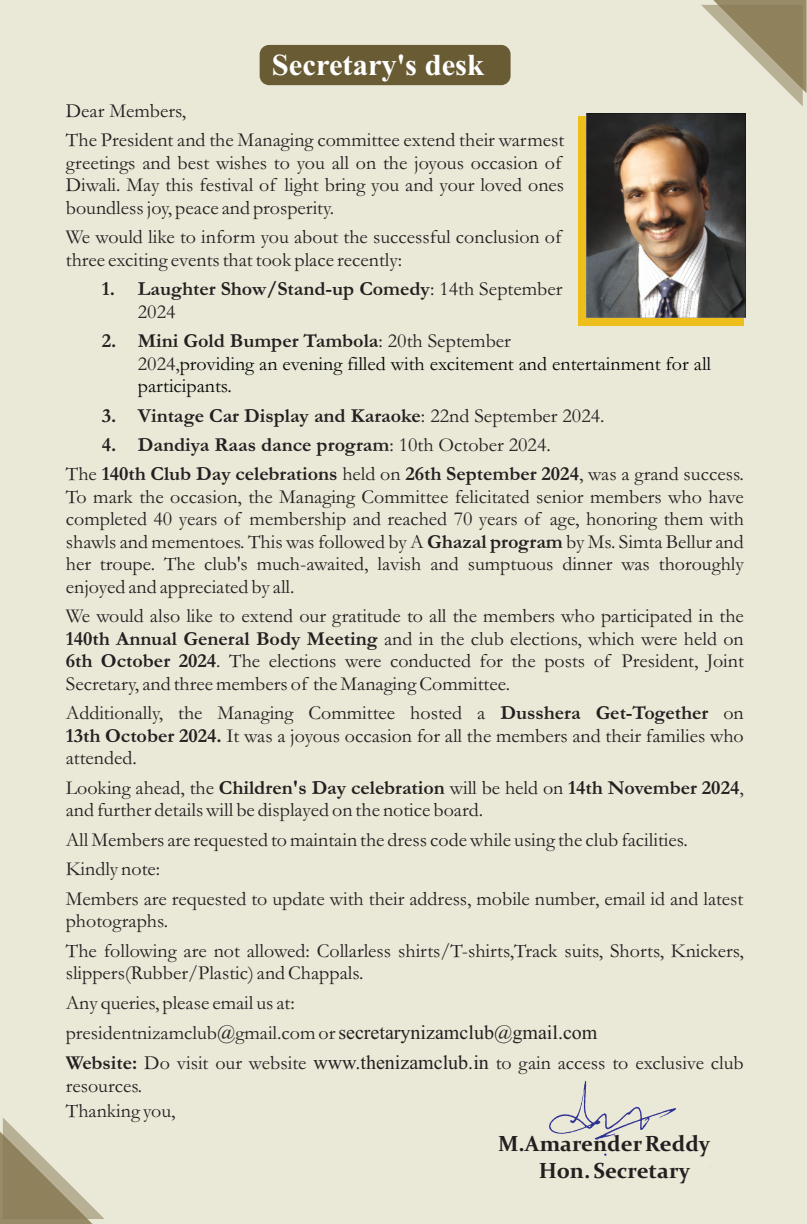
<style>
.page{position:relative;width:807px;height:1224px;background:#fff}
.page>*{position:absolute;margin:0;border:0;box-sizing:border-box;transform-origin:0 0}
.t1{font:700 30.4px "Times New Roman";color:#fff}
.t2{font:700 22px/26.8px "Constantia";color:#231f20}
.t3{font:20px/22.4px "Garamond";color:#231f20}
.t4{font:700 20px/22.6px "Garamond";color:#231f20}
.t5{font:20px/22.4px "Garamond";color:#040504}
.s1{font-weight:400}
.s2{font-weight:700;color:#231f20}
.s3{color:#231f20}
.s4{font-weight:700}
.s5{font-family:"Times New Roman"}
</style>
<div class="page">
<div style="left:0;top:0;width:806px;height:1224px;background:#eae9d8"></div>
<svg style="left:701px;top:0;width:105px;height:106px"></svg>
<svg style="left:0;top:1118px;width:105px;height:106px"></svg>
<div style="left:259px;top:45px;width:251px;height:40px;background:#695c34;border-radius:9px"></div>
<div style="left:578px;top:116px;width:165px;height:210px;background:#eebe1a"></div>
<img style="left:586px;top:114px;width:159px;height:203px">
<img style="left:549px;top:1081px;width:127px;height:75px">
<h1 class="t1" style="left:272px;top:54px;width:214px">Secretary's desk</h1>
<p class="t3" style="left:66px;top:98px;width:500px;line-height:29.4px">Dear Members,<br>The President and the Managing committee extend their warmest</p>
<p class="t3" style="left:66px;top:154px;width:500px">greetings and best wishes to you all on the joyous occasion of<br>Diwali. May this festival of light bring you and your loved ones boundless joy, peace and prosperity.</p>
<p class="t3" style="left:66px;top:228px;width:497px">We would like to inform you about the successful conclusion of three exciting events that took place recently:</p>
<p class="t4" style="left:138px;top:280px;width:426px;text-indent:-36px">1. Laughter Show/Stand-up Comedy<span class="s1">: 14th September<br>2024</span></p>
<p class="t5" style="left:138px;top:332px;width:574px;text-indent:-36px"><span class="s2">2. Mini Gold Bumper Tambola</span><span class="s3">: 20th September<br>2024,</span>providing an evening filled with excitement and entertainment for all</p>
<p class="t4" style="left:102px;top:406px;width:504px">3. Vintage Car Display and Karaoke<span class="s1">: 22nd September 2024.</span></p>
<p class="t4" style="left:66px;top:432px;width:679px;line-height:29.4px;text-indent:36px">4. Dandiya Raas dance program<span class="s1">: 10th October 2024.<br>The</span> 140th Club Day celebrations <span class="s1">held on</span> 26th September 2024<span class="s1">, was a grand success.</span></p>
<p class="t3" style="left:66px;top:488px;width:679px;text-align:justify">To mark the occasion, the Managing Committee felicitated senior members who have completed 40 years of membership and reached 70 years of age, honoring them with shawls and mementoes. This was followed by A <span class="s4">Ghazal program</span> by Ms. Simta Bellur and her troupe. The club's much-awaited, lavish and sumptuous dinner was thoroughly enjoyed and appreciated by all.</p>
<p class="t3" style="left:66px;top:607px;width:679px;text-align:justify">We would also like to extend our gratitude to all the members who participated in the <span class="s4">140th Annual General Body Meeting</span> and in the club elections, which were held on <span class="s4">6th October 2024</span>. The elections were conducted for the posts of President, Joint Secretary, and three members of the Managing Committee.</p>
<p class="t3" style="left:66px;top:704px;width:679px;text-align:justify">Additionally, the Managing Committee hosted a <span class="s4">Dusshera Get-Together</span> on <span class="s4">13th October 2024.</span> It was a joyous occasion for all the members and their families who attended.</p>
<p class="t3" style="left:66px;top:779px;width:679px">Looking ahead, the <span class="s4">Children's Day celebration</span> will be held on <span class="s4">14th November 2024</span>, and further details will be displayed on the notice board.</p>
<p class="t3" style="left:66px;top:827px;width:679px;line-height:29.4px">All Members are requested to maintain the dress code while using the club facilities.<br>Kindly note:<br>Members are requested to update with their address, mobile number, email id and latest</p>
<p class="t3" style="left:66px;top:909px;width:679px;line-height:29.4px">photographs.<br>The following are not allowed: Collarless shirts/T-shirts,Track suits, Shorts, Knickers,</p>
<p class="t3" style="left:66px;top:960px;width:679px;line-height:30px">slippers(Rubber/Plastic) and Chappals.<br>Any queries, please email us at:<br>presidentnizamclub@gmail.com or <span class="s5">secretarynizamclub@gmail.com<br></span><span class="s4">Website:</span> Do visit our website <span class="s5">www.thenizamclub.in</span> to gain access to exclusive club</p>
<p class="t3" style="left:66px;top:1075px;width:111px;line-height:25.6px">resources.<br>Thanking you,</p>
<p class="t2" style="left:539px;top:1133px;width:172px;text-indent:-41px">M.AmarenderReddy<br>Hon. Secretary</p>
<p class="t5" style="left:138px;top:377px;width:96px">participants.</p>
</div>
